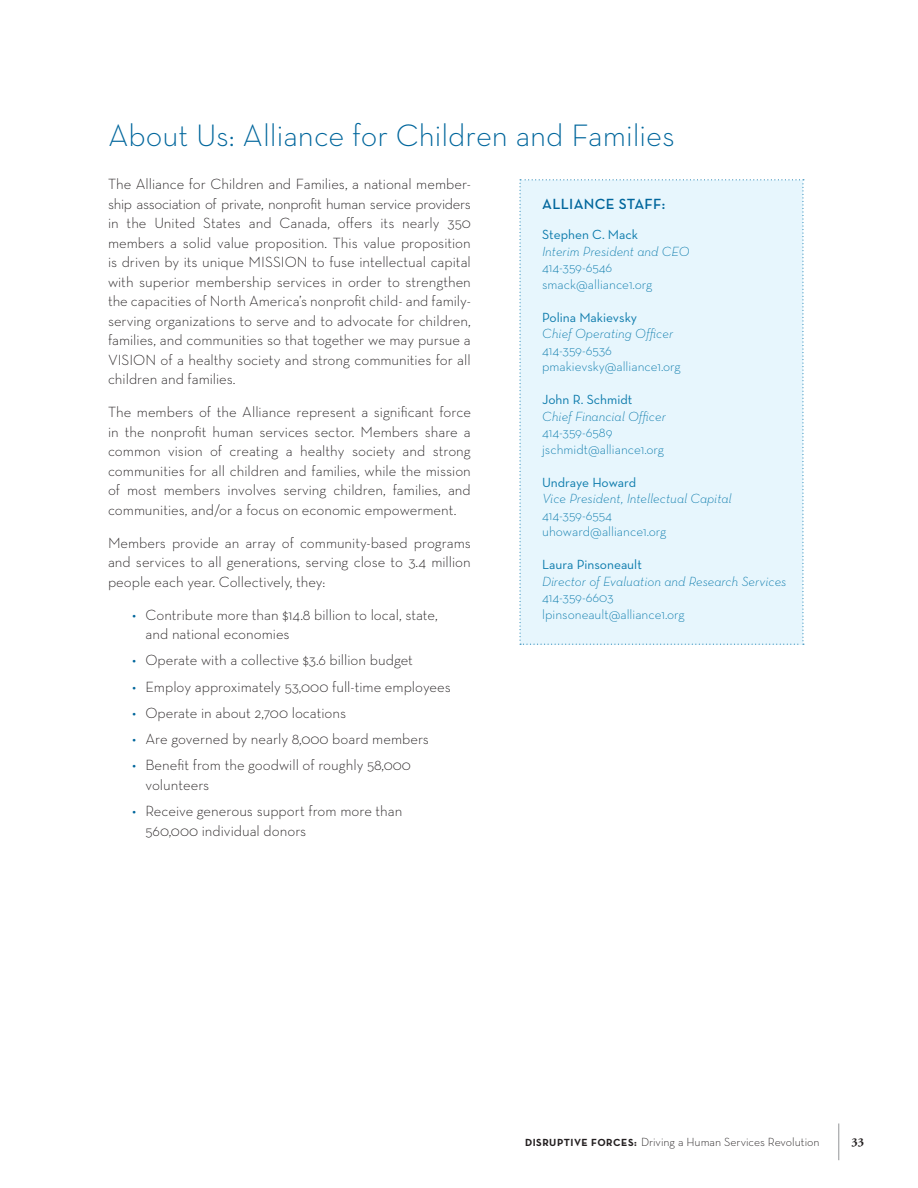
<style>
.page{position:relative;width:918px;height:1188px;background:#fff}
.page>*{position:absolute;margin:0;border:0;box-sizing:border-box;transform-origin:0 0}
.t1{font:300 31.5px "Neutra Text";color:#00669c}
.t2{font:300 15px/19.5px "Neutra Text";color:#231f20;text-align:justify}
.t3{font:600 15px "Neutra Text";letter-spacing:.02em;color:#00669c}
.t4{font:300 13.5px "Neutra Text";color:#0c7bac}
.t5{font:italic 300 13.5px "Neutra Text";color:#0c7bac}
.t6{font:13.5px "Neutra Text";color:#0c7bac}
.t7{font:300 12px "Neutra Text";color:#231f20}
.t8{font:700 12px "Adobe Garamond Pro";color:#231f20}
.s1{color:#00669c}
.s2{font-weight:700;font-size:10.5px}
</style>
<div class="page">
<hr style="left:838px;top:1124px;width:1px;height:36px;background:#939598">
<div style="left:519px;top:179px;width:285px;height:466px;background:#e7f6fd"></div>
<p class="t1" style="left:108px;top:116px;width:568px">About Us: Alliance for Children and Families</p>
<p class="t2" style="left:108px;top:174px;width:364px">The Alliance for Children and Families, a national member&shy;ship association of private, nonprofit human service providers in the United States and Canada, offers its nearly 350 members a solid value proposition. This value proposition is driven by its unique MISSION to fuse intellectual capital with superior membership services in order to strengthen the capacities of North America’s nonprofit child- and family&shy;serving organizations to serve and to advocate for children, families, and communities so that together we may pursue a VISION of a healthy society and strong communities for all children and families.</p>
<p class="t2" style="left:108px;top:402px;width:364px">The members of the Alliance represent a significant force in the nonprofit human services sector. Members share a common vision of creating a healthy society and strong communities for all children and families, while the mission of most members involves serving children, families, and communities, and/or a focus on economic empowerment.</p>
<p class="t2" style="left:108px;top:533px;width:364px">Members provide an array of community-based programs and services to all generations, serving close to 3.4 million people each year. Collectively, they:</p>
<p class="t2" style="left:146px;top:605px;width:294px;text-indent:-14px"><span class="s1">•</span> Contribute more than $14.8 billion to local, state, and national economies</p>
<p class="t2" style="left:132px;top:650px;width:283px"><span class="s1">•</span> Operate with a collective $3.6 billion budget</p>
<p class="t2" style="left:132px;top:677px;width:320px"><span class="s1">•</span> Employ approximately 53,000 full-time employees</p>
<p class="t2" style="left:132px;top:703px;width:216px"><span class="s1">•</span> Operate in about 2,700 locations</p>
<p class="t2" style="left:132px;top:729px;width:299px"><span class="s1">•</span> Are governed by nearly 8,000 board members</p>
<p class="t2" style="left:146px;top:755px;width:267px;text-indent:-14px"><span class="s1">•</span> Benefit from the goodwill of roughly 58,000 volunteers</p>
<p class="t2" style="left:146px;top:801px;width:258px;text-indent:-14px"><span class="s1">•</span> Receive generous support from more than<br>560,000 individual donors</p>
<p class="t3" style="left:542px;top:195px;width:125px">ALLIANCE STAFF:</p>
<p class="t6" style="left:542px;top:227px;width:97px">Stephen C. Mack</p>
<p class="t5" style="left:542px;top:243px;width:149px">Interim President and CEO</p>
<p class="t4" style="left:542px;top:260px;width:72px">414-359-6546</p>
<p class="t4" style="left:542px;top:276px;width:112px">smack@alliance1.org</p>
<p class="t6" style="left:542px;top:309px;width:96px">Polina Makievsky</p>
<p class="t5" style="left:542px;top:326px;width:133px">Chief Operating Officer</p>
<p class="t4" style="left:542px;top:342px;width:71px">414-359-6536</p>
<p class="t4" style="left:542px;top:359px;width:140px">pmakievsky@alliance1.org</p>
<p class="t6" style="left:542px;top:392px;width:92px">John R. Schmidt</p>
<p class="t5" style="left:542px;top:408px;width:125px">Chief Financial Officer</p>
<p class="t4" style="left:542px;top:425px;width:72px">414-359-6589</p>
<p class="t4" style="left:542px;top:441px;width:124px">jschmidt@alliance1.org</p>
<p class="t6" style="left:542px;top:474px;width:96px">Undraye Howard</p>
<p class="t5" style="left:542px;top:491px;width:191px">Vice President, Intellectual Capital</p>
<p class="t4" style="left:542px;top:507px;width:71px">414-359-6554</p>
<p class="t4" style="left:542px;top:524px;width:126px">uhoward@alliance1.org</p>
<p class="t6" style="left:542px;top:557px;width:101px">Laura Pinsoneault</p>
<p class="t5" style="left:542px;top:573px;width:246px">Director of Evaluation and Research Services</p>
<p class="t4" style="left:542px;top:590px;width:73px">414-359-6603</p>
<p class="t4" style="left:542px;top:606px;width:144px">lpinsoneault@alliance1.org</p>
<p class="t7" style="left:525px;top:1134px;width:296px"><span class="s2">DISRUPTIVE FORCES:</span> Driving a Human Services Revolution</p>
<p class="t8" style="left:852px;top:1135px;width:14px">33</p>
</div>
